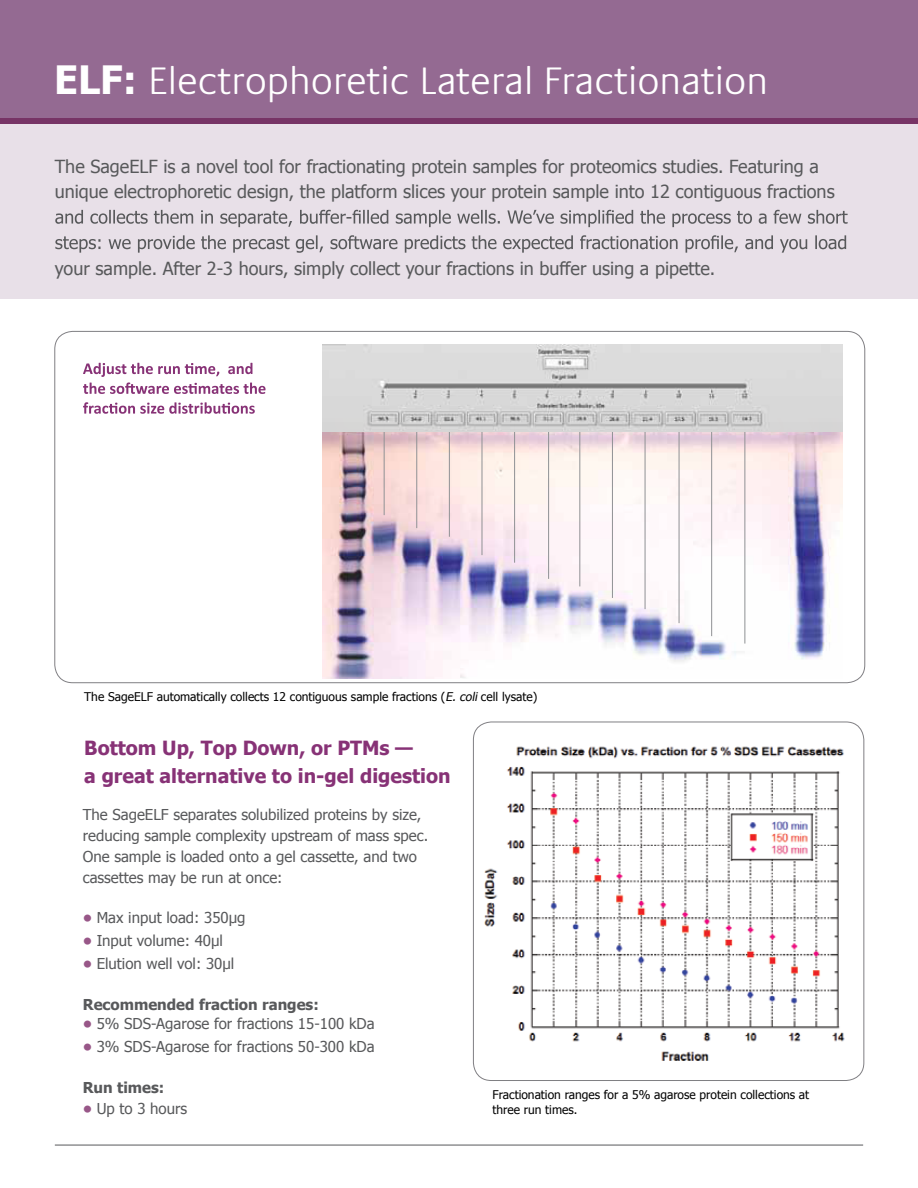
<style>
.page{position:relative;width:918px;height:1188px;background:#fff}
.page>*{position:absolute;margin:0;border:0;box-sizing:border-box;transform-origin:0 0}
.t1{font:300 39px "Praxis LT Pro";color:#fff}
.t2{font:700 19.5px/28.5px "Tahoma";color:#873276}
.t3{font:18px/25.5px "Tahoma";color:#58595b}
.t4{font:15px/21px "Tahoma";color:#58595b}
.t5{font:700 15px "Tahoma";color:#58595b}
.t6{font:12px/15px "Tahoma";color:#000}
.s1{font-family:"Tahoma";font-weight:700}
.s2{font-style:italic}
.s3{font-weight:700;color:#985788}
</style>
<div class="page">
<div style="left:0;top:0;width:918px;height:299px;background:#e8e0e8"></div>
<div style="left:0;top:0;width:918px;height:118px;background:#946a92"></div>
<svg style="left:55px;top:210px;width:793px;height:17px"></svg>
<svg style="left:55px;top:235px;width:791px;height:18px"></svg>
<img style="left:322px;top:431px;width:521px;height:247px">
<svg style="left:83px;top:363px;width:183px;height:31px"></svg>
<svg style="left:83px;top:402px;width:172px;height:12px"></svg>
<hr style="left:55px;top:1145px;width:808px;height:1px;background:#58595b">
<img style="left:472px;top:729px;width:373px;height:345px">
<div style="left:0;top:118px;width:918px;height:5px;background:#773466"></div>
<hr style="left:384px;top:400px;width:1px;height:115px;background:#8f9194">
<hr style="left:416px;top:400px;width:1px;height:128px;background:#8f9194">
<hr style="left:449px;top:400px;width:1px;height:137px;background:#8f9194">
<hr style="left:482px;top:400px;width:1px;height:155px;background:#8f9194">
<hr style="left:514px;top:400px;width:1px;height:163px;background:#8f9194">
<hr style="left:548px;top:400px;width:1px;height:179px;background:#8f9194">
<hr style="left:579px;top:400px;width:1px;height:186px;background:#8f9194">
<hr style="left:612px;top:400px;width:1px;height:198px;background:#8f9194">
<hr style="left:645px;top:400px;width:1px;height:209px;background:#8f9194">
<hr style="left:679px;top:400px;width:1px;height:223px;background:#8f9194">
<hr style="left:711px;top:400px;width:1px;height:236px;background:#8f9194">
<hr style="left:745px;top:400px;width:1px;height:244px;background:#8f9194">
<img style="left:322px;top:344px;width:521px;height:87px">
<h1 class="t1" style="left:54px;top:58px;width:715px"><span class="s1">ELF:</span> Electrophoretic Lateral Fractionation</h1>
<p class="t3" style="left:55px;top:152px;width:781px">The SageELF is a novel tool for fractionating protein samples for proteomics studies. Featuring a unique electrophoretic design, the platform slices your protein sample into 12 contiguous fractions</p>
<p class="t3" style="left:55px;top:254px;width:662px">your sample. After 2-3 hours, simply collect your fractions in buffer using a pipette.</p>
<p class="t6" style="left:84px;top:688px;width:455px">The SageELF automatically collects 12 contiguous sample fractions (<span class="s2">E. coli</span> cell lysate)</p>
<h2 class="t2" style="left:84px;top:732px;width:368px">Bottom Up, Top Down, or PTMs —<br>a great alternative to in-gel digestion</h2>
<p class="t4" style="left:83px;top:804px;width:347px">The SageELF separates solubilized proteins by size, reducing sample complexity upstream of mass spec.<br>One sample is loaded onto a gel cassette, and two cassettes may be run at once:</p>
<p class="t4" style="left:83px;top:907px;width:164px"><span class="s3">•</span> Max input load: 350µg</p>
<p class="t4" style="left:83px;top:929px;width:142px"><span class="s3">•</span> Input volume: 40µl</p>
<p class="t4" style="left:83px;top:952px;width:153px"><span class="s3">•</span> Elution well vol: 30µl</p>
<p class="t5" style="left:83px;top:994px;width:238px">Recommended fraction ranges:</p>
<p class="t4" style="left:83px;top:1013px;width:293px"><span class="s3">•</span> 5% SDS-Agarose for fractions 15-100 kDa</p>
<p class="t4" style="left:83px;top:1036px;width:293px"><span class="s3">•</span> 3% SDS-Agarose for fractions 50-300 kDa</p>
<p class="t5" style="left:83px;top:1077px;width:83px">Run times:</p>
<p class="t4" style="left:83px;top:1098px;width:106px"><span class="s3">•</span> Up to 3 hours</p>
<p class="t6" style="left:492px;top:1087px;width:318px">Fractionation ranges for a 5% agarose protein collections at three run times.</p>
</div>
